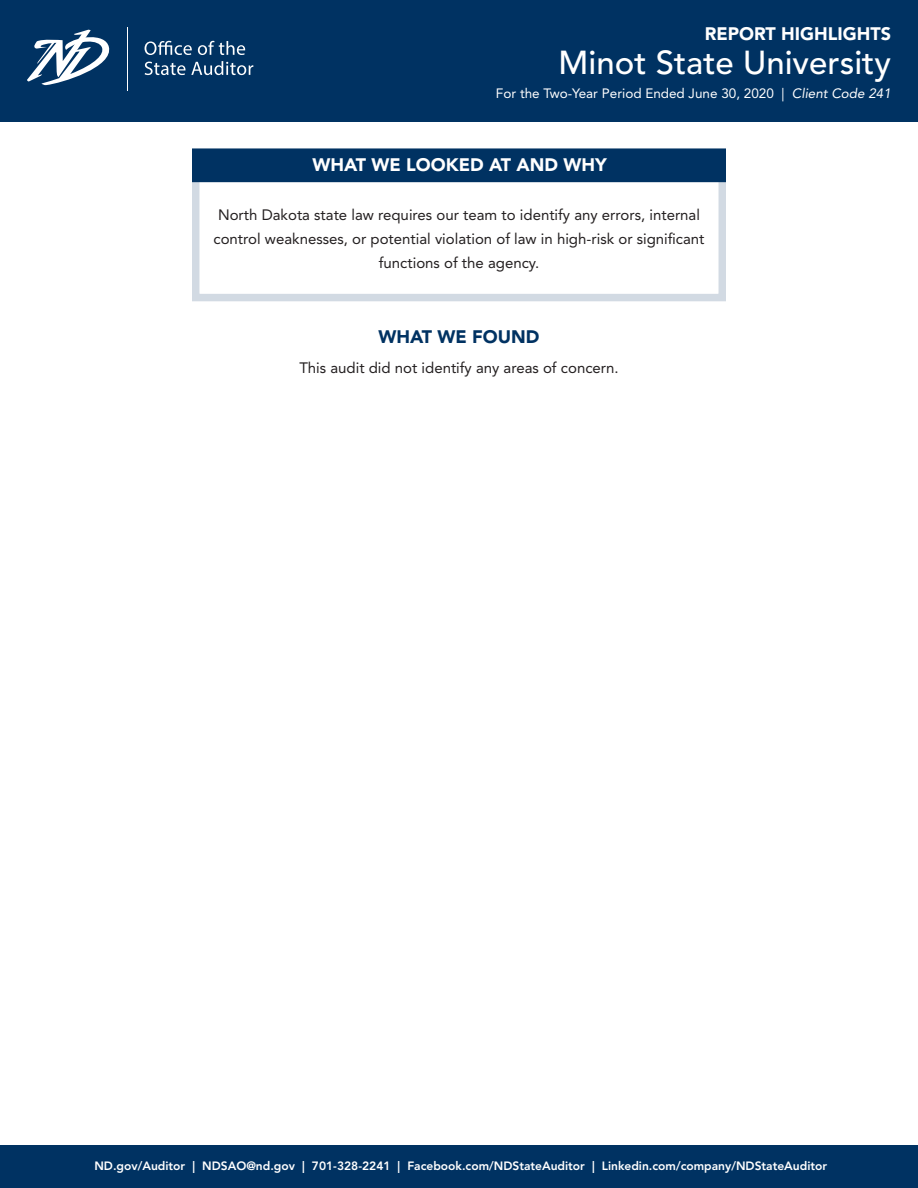
<style>
.page{position:relative;width:918px;height:1188px;background:#fff}
.page>*{position:absolute;margin:0;border:0;box-sizing:border-box;transform-origin:0 0}
.t1{font:500 33px "Avenir LT Std";color:#fff}
.Table{font:900 18px "Avenir LT Std";color:#fff}
.Table-2{font:900 18px "Avenir LT Std";color:#003262}
.Table-3{font:15px/24px "Avenir LT Std";color:#231f20;text-align:center}
.t2{font:13.5px "Avenir LT Std";color:#fff}
.t3{font:800 12px "Avenir LT Std";color:#fff}
.s1{font-style:italic}
</style>
<div class="page">
<div style="left:0;top:0;width:918px;height:122px;background:#003262"></div>
<svg style="left:27px;top:29px;width:83px;height:56px"></svg>
<hr style="left:127px;top:27px;width:1px;height:64px;background:#fff">
<svg style="left:145px;top:41px;width:47px;height:14px"></svg>
<svg style="left:198px;top:41px;width:47px;height:14px"></svg>
<svg style="left:145px;top:62px;width:40px;height:13px"></svg>
<svg style="left:191px;top:61px;width:62px;height:14px"></svg>
<div style="left:192px;top:148px;width:534px;height:34px;background:#003262;border:2px solid #003262"></div>
<div style="left:0;top:1145px;width:918px;height:43px;background:#003262"></div>
<p class="Table" style="left:705px;top:23px;width:188px">REPORT HIGHLIGHTS</p>
<p class="t1" style="left:559px;top:43px;width:334px">Minot State University</p>
<p class="t2" style="left:496px;top:85px;width:397px">For the Two-Year Period Ended June 30, 2020 | <span class="s1">Client Code 241</span></p>
<p class="Table" style="left:313px;top:154px;width:296px">WHAT WE LOOKED AT AND WHY</p>
<p class="Table-3" style="left:213px;top:203px;width:493px">North Dakota state law requires our team to identify any errors, internal control weaknesses, or potential violation of law in high-risk or significant functions of the agency.</p>
<p class="Table-2" style="left:378px;top:325px;width:162px">WHAT WE FOUND</p>
<p class="Table-3" style="left:299px;top:356px;width:321px">This audit did not identify any areas of concern.</p>
<p class="t3" style="left:94px;top:1159px;width:734px">ND.gov/Auditor | NDSAO@nd.gov | 701-328-2241 | Facebook.com/NDStateAuditor | Linkedin.com/company/NDStateAuditor</p>
</div>
